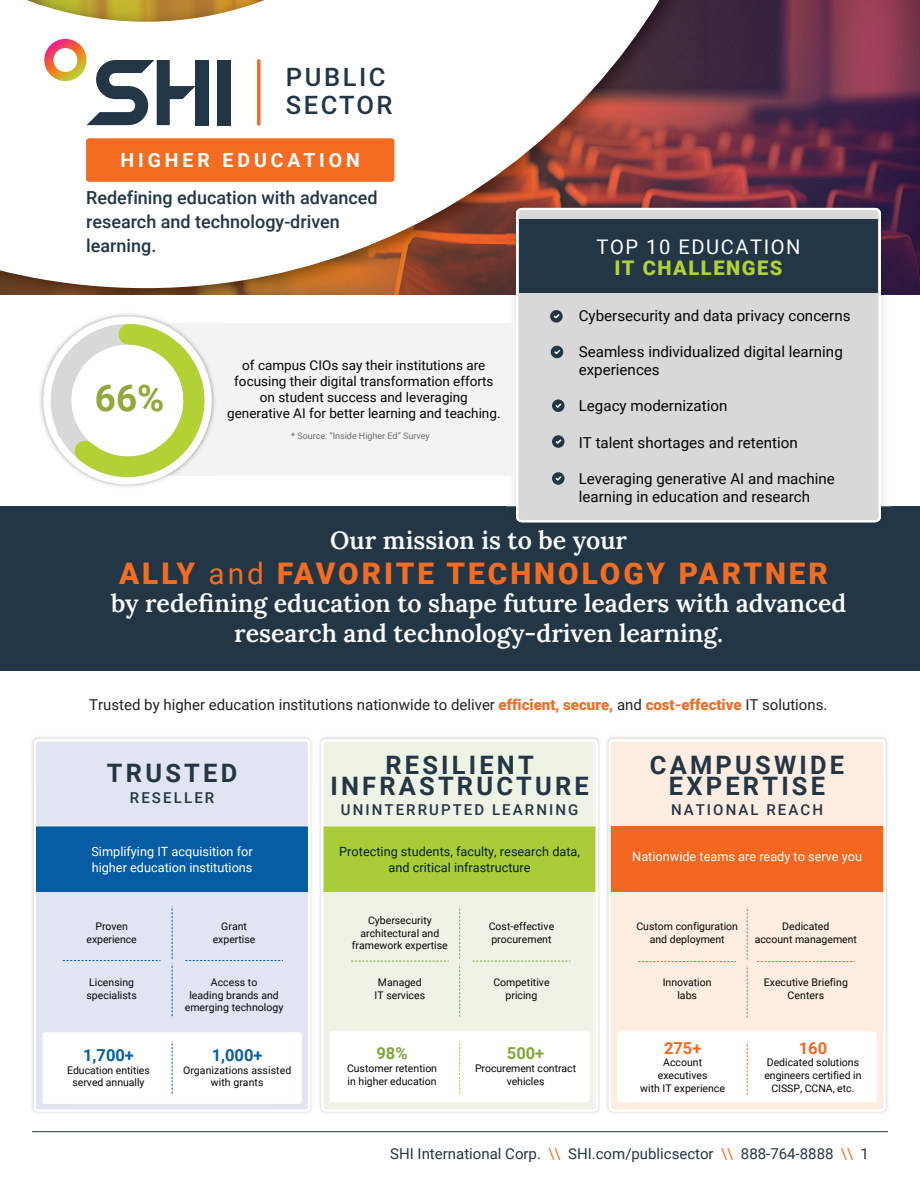
<style>
.page{position:relative;width:920px;height:1190px;background:#fff}
.page>*{position:absolute;margin:0;border:0;box-sizing:border-box;transform-origin:0 0}
.t1{font:700 36.75px "Roboto";color:#90a93c}
.t2{font:900 29.7px "Roboto";letter-spacing:.1em;color:#f36c22}
.t3{font:700 25.5px/21px "Roboto";letter-spacing:.125em;color:#223646;text-align:center}
.t4{font:500 25.5px/27.6px "Roboto";letter-spacing:.1em;color:#213646}
.t5{font:600 24.9px/29.8px "Lora";color:#fff;text-align:center}
.t6{font:20.1px "Roboto";letter-spacing:.075em;color:#fff}
.t7{font:900 20.1px "Roboto";letter-spacing:.075em;color:#b1d135}
.t8{font:700 19.5px "Roboto";letter-spacing:.2em;color:#fff}
.t9{font:500 18px/24px "Roboto";color:#223646}
.t10{font:700 16.5px "Roboto";color:#075da3}
.t11{font:700 16.5px "Roboto";color:#f36721}
.t12{font:700 16.5px "Roboto";color:#7fa63f}
.t13{font:15.15px/18.1px "Roboto";color:#040504}
.t14{font:15px "Roboto";color:#231f20}
.t15{font:15px "Roboto";color:#223646}
.t16{font:500 15px "Roboto";letter-spacing:.14em;color:#223646}
.t17{font:13.5px/16.2px "Roboto";color:#040504;text-align:center}
.t18{font:12.75px/15.3px "Roboto";color:#fff}
.t19{font:12.75px/15.3px "Roboto";color:#042236;text-align:center}
.t20{font:10.5px/12.6px "Roboto";color:#040504;text-align:center}
.t21{font:9px "Roboto";color:#6c6d70}
.s1{font-weight:400}
.s2{font-weight:900;color:#f36c22}
.s3{color:#f36c22}
</style>
<div class="page">
<img style="left:774px;top:0;width:146px;height:245px">
<img style="left:891px;top:245px;width:29px;height:49px">
<img style="left:747px;top:0;width:27px;height:147px">
<img style="left:0;top:288px;width:48px;height:6px">
<img style="left:747px;top:147px;width:27px;height:51px">
<img style="left:48px;top:288px;width:339px;height:6px">
<img style="left:387px;top:288px;width:119px;height:6px">
<svg style="left:0;top:0;width:747px;height:288px"></svg>
<img style="left:607px;top:737px;width:281px;height:44px">
<img style="left:843px;top:781px;width:45px;height:332px">
<img style="left:320px;top:737px;width:280px;height:44px">
<img style="left:555px;top:781px;width:45px;height:332px">
<div style="left:611px;top:742px;width:271px;height:366px;background:#feede0"></div>
<div style="left:611px;top:826px;width:271px;height:66px;background:#f36721"></div>
<div style="left:608px;top:739px;width:277px;height:372px;border:2px solid #fff;border-radius:3px"></div>
<svg style="left:638px;top:961px;width:98px;height:1px"></svg>
<svg style="left:747px;top:907px;width:1px;height:52px"></svg>
<svg style="left:757px;top:961px;width:97px;height:1px"></svg>
<svg style="left:747px;top:965px;width:1px;height:52px"></svg>
<div style="left:618px;top:1031px;width:258px;height:70px;background:#fff;border-radius:2px"></div>
<div style="left:617px;top:1031px;width:260px;height:71px;border:1px solid #fff;border-radius:2px"></div>
<svg style="left:747px;top:1042px;width:1px;height:52px"></svg>
<div style="left:324px;top:742px;width:270px;height:366px;background:#eff3e6"></div>
<div style="left:324px;top:826px;width:270px;height:66px;background:#aacc38"></div>
<div style="left:321px;top:739px;width:276px;height:372px;border:2px solid #fff;border-radius:3px"></div>
<svg style="left:351px;top:960px;width:97px;height:1px"></svg>
<svg style="left:459px;top:906px;width:1px;height:110px"></svg>
<svg style="left:472px;top:960px;width:98px;height:1px"></svg>
<div style="left:330px;top:1031px;width:259px;height:70px;background:#fff;border-radius:2px"></div>
<div style="left:330px;top:1031px;width:259px;height:71px;border:1px solid #fff;border-radius:2px"></div>
<svg style="left:459px;top:1041px;width:1px;height:52px"></svg>
<svg style="left:33px;top:738px;width:278px;height:374px;background:#b4c9e1"></svg>
<svg style="left:63px;top:960px;width:97px;height:1px"></svg>
<svg style="left:172px;top:906px;width:1px;height:110px"></svg>
<svg style="left:185px;top:960px;width:98px;height:1px"></svg>
<div style="left:43px;top:1032px;width:258px;height:71px;background:#fff;border-radius:2px"></div>
<div style="left:42px;top:1032px;width:260px;height:71px;border:1px solid #fff;border-radius:2px"></div>
<svg style="left:172px;top:1041px;width:1px;height:52px"></svg>
<div style="left:0;top:506px;width:920px;height:165px;background:#223646"></div>
<hr style="left:32px;top:1131px;width:855px;height:1px;background:#223646">
<img style="left:506px;top:198px;width:385px;height:325px">
<img style="left:538px;top:530px;width:6px;height:2px">
<div style="left:222px;top:323px;width:294px;height:153px;background:#f2f3f4"></div>
<div style="left:517px;top:209px;width:362px;height:312px;background:#d8d8d8;border-radius:5px"></div>
<div style="left:516px;top:208px;width:364px;height:314px;border:2px solid #fff;border-radius:5px"></div>
<div style="left:519px;top:220px;width:358px;height:73px;background:#223646"></div>
<svg style="left:40px;top:314px;width:182px;height:173px"></svg>
<div style="left:550px;top:310px;width:12px;height:12px;background:#223646;border-radius:50%"></div>
<svg style="left:553px;top:314px;width:6px;height:4px"></svg>
<div style="left:550px;top:346px;width:13px;height:12px;background:#223646;border-radius:50%"></div>
<svg style="left:554px;top:350px;width:6px;height:4px"></svg>
<div style="left:552px;top:399px;width:12px;height:13px;background:#223646;border-radius:50%"></div>
<svg style="left:555px;top:403px;width:6px;height:5px"></svg>
<div style="left:552px;top:435px;width:12px;height:13px;background:#223646;border-radius:50%"></div>
<svg style="left:555px;top:439px;width:6px;height:5px"></svg>
<div style="left:552px;top:472px;width:12px;height:13px;background:#223646;border-radius:50%"></div>
<svg style="left:555px;top:476px;width:6px;height:4px"></svg>
<div style="left:217px;top:60px;width:13px;height:65px;background:#223646"></div>
<svg style="left:44px;top:39px;width:151px;height:86px"></svg>
<div style="left:196px;top:60px;width:13px;height:65px;background:#223646"></div>
<hr style="left:257px;top:59px;width:3px;height:67px;background:#f36c22;border-radius:2px">
<div style="left:86px;top:138px;width:308px;height:44px;background:#f36c22;border-radius:3px"></div>
<h3 class="t4" style="left:286px;top:62px;width:108px">PUBLIC<br>SECTOR</h3>
<h3 class="t8" style="left:120px;top:146px;width:241px">HIGHER EDUCATION</h3>
<h3 class="t9" style="left:86px;top:185px;width:293px">Redefining education with advanced research and technology-driven learning.</h3>
<h1 class="t1" style="left:95px;top:372px;width:71px">66%</h1>
<p class="t17" style="left:227px;top:356px;width:275px">of campus CIOs say their institutions are focusing their digital transformation efforts on student success and leveraging generative AI for better learning and teaching.</p>
<p class="t21" style="left:291px;top:430px;width:140px">* Source: “Inside Higher Ed” Survey</p>
<h3 class="t6" style="left:596px;top:232px;width:205px">TOP 10 EDUCATION</h3>
<h3 class="t7" style="left:614px;top:253px;width:170px">IT CHALLENGES</h3>
<h3 class="t13" style="left:578px;top:306px;width:273px">Cybersecurity and data privacy concerns</h3>
<h3 class="t13" style="left:578px;top:342px;width:265px">Seamless individualized digital learning experiences</h3>
<h3 class="t13" style="left:578px;top:396px;width:150px">Legacy modernization</h3>
<h3 class="t13" style="left:578px;top:433px;width:220px">IT talent shortages and retention</h3>
<h3 class="t13" style="left:578px;top:469px;width:257px">Leveraging generative AI and machine learning in education and research</h3>
<h3 class="t5" style="left:330px;top:523px;width:298px">Our mission is to be your</h3>
<h2 class="t2" style="left:119px;top:552px;width:710px">ALLY <span class="s1">and</span> FAVORITE TECHNOLOGY PARTNER</h2>
<h3 class="t5" style="left:111px;top:587px;width:736px">by redefining education to shape future leaders with advanced research and technology-driven learning.</h3>
<h3 class="t14" style="left:89px;top:694px;width:739px">Trusted by higher education institutions nationwide to deliver <span class="s2">efficient, secure,</span> and <span class="s2">cost-effective</span> IT solutions.</h3>
<h3 class="t3" style="left:107px;top:761px;width:132px">TRUSTED</h3>
<h3 class="t16" style="left:130px;top:787px;width:86px">RESELLER</h3>
<h3 class="t3" style="left:330px;top:753px;width:260px">RESILIENT<br>INFRASTRUCTURE</h3>
<h3 class="t16" style="left:341px;top:799px;width:239px">UNINTERRUPTED LEARNING</h3>
<h3 class="t3" style="left:650px;top:753px;width:196px">CAMPUSWIDE<br>EXPERTISE</h3>
<h3 class="t16" style="left:671px;top:799px;width:153px">NATIONAL REACH</h3>
<p class="t18" style="left:91px;top:843px;width:163px">Simplifying IT acquisition for higher education institutions</p>
<p class="t19" style="left:339px;top:843px;width:242px">Protecting students, faculty, research data, and critical infrastructure</p>
<p class="t18" style="left:632px;top:848px;width:231px">Nationwide teams are ready to serve you</p>
<p class="t20" style="left:86px;top:919px;width:52px">Proven experience</p>
<p class="t20" style="left:86px;top:975px;width:52px;text-align:left">Licensing specialists</p>
<p class="t20" style="left:213px;top:919px;width:44px">Grant expertise</p>
<p class="t20" style="left:185px;top:975px;width:100px">Access to<br>leading brands and emerging technology</p>
<p class="t20" style="left:352px;top:913px;width:97px">Cybersecurity architectural and framework expertise</p>
<p class="t20" style="left:374px;top:975px;width:52px">Managed<br>IT services</p>
<p class="t20" style="left:488px;top:919px;width:67px;text-align:left">Cost-effective procurement</p>
<p class="t20" style="left:493px;top:975px;width:58px">Competitive pricing</p>
<p class="t20" style="left:636px;top:919px;width:103px">Custom configuration and deployment</p>
<p class="t20" style="left:662px;top:975px;width:50px">Innovation labs</p>
<p class="t20" style="left:754px;top:919px;width:104px">Dedicated<br>account management</p>
<p class="t20" style="left:763px;top:975px;width:86px">Executive Briefing<br>Centers</p>
<h3 class="t10" style="left:83px;top:1043px;width:52px">1,700+</h3>
<p class="t20" style="left:67px;top:1063px;width:84px">Education entities served annually</p>
<h3 class="t10" style="left:212px;top:1043px;width:52px">1,000+</h3>
<p class="t20" style="left:183px;top:1063px;width:110px">Organizations assisted with grants</p>
<h3 class="t12" style="left:376px;top:1042px;width:33px">98%</h3>
<p class="t20" style="left:347px;top:1061px;width:92px;text-align:left">Customer retention in higher education</p>
<h3 class="t12" style="left:507px;top:1042px;width:39px">500+</h3>
<p class="t20" style="left:475px;top:1061px;width:103px">Procurement contract vehicles</p>
<h3 class="t11" style="left:664px;top:1036px;width:39px">275+</h3>
<p class="t20" style="left:640px;top:1056px;width:86px">Account executives<br>with IT experience</p>
<h3 class="t11" style="left:798px;top:1036px;width:30px">160</h3>
<p class="t20" style="left:764px;top:1056px;width:99px">Dedicated solutions engineers certified in<br>CISSP, CCNA, etc.</p>
<h3 class="t15" style="left:390px;top:1143px;width:480px">SHI International Corp. <span class="s3">\\</span> SHI.com/publicsector <span class="s3">\\</span> 888-764-8888 <span class="s3">\\</span> 1</h3>
</div>
